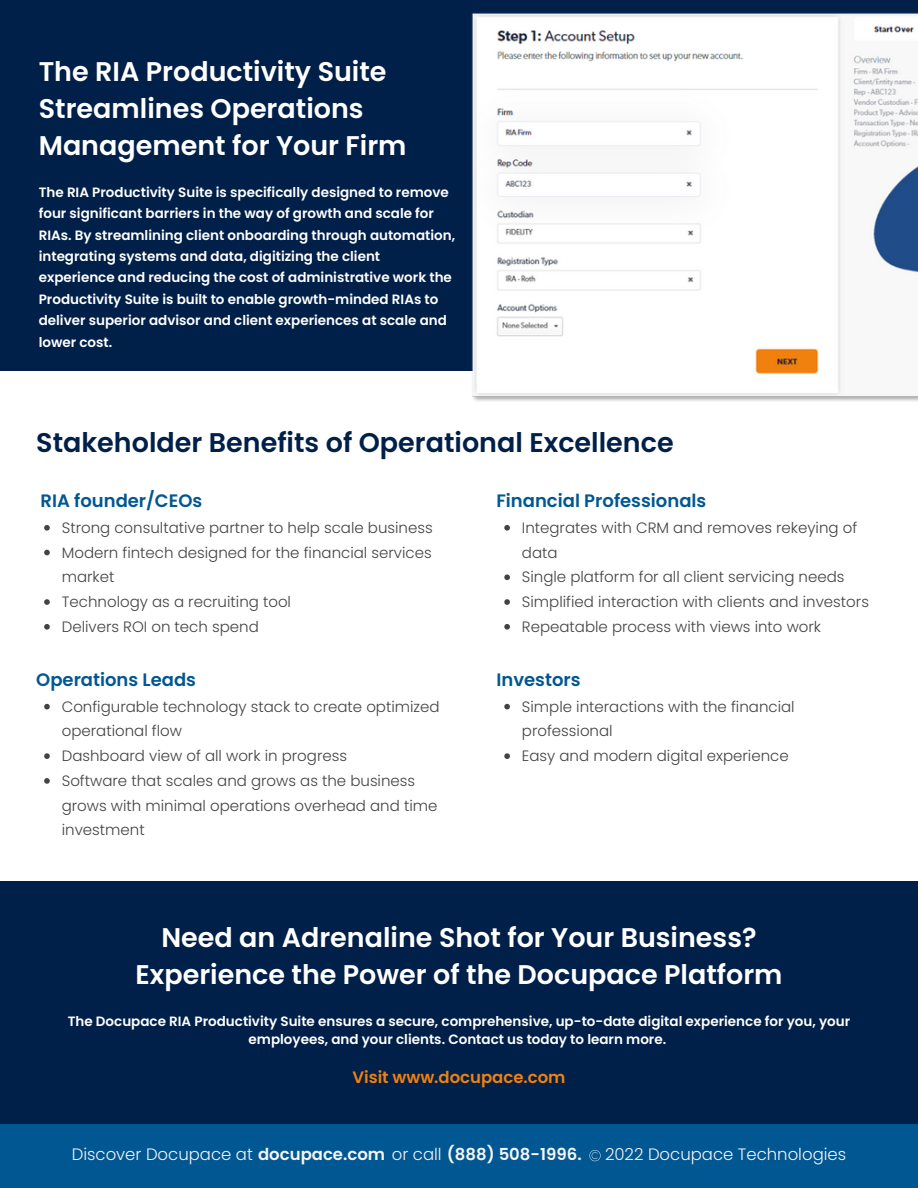
<style>
.page{position:relative;width:918px;height:1188px;background:#fff}
.page>*{position:absolute;margin:0;border:0;box-sizing:border-box;transform-origin:0 0}
.t1{font:600 27px/37.2px "Poppins";color:#fff}
.t2{font:600 27px "Poppins";color:#002049}
.t3{font:600 18px "Poppins";color:#015792}
.t4{font:600 16.5px "Poppins";color:#f6f4f5}
.t5{font:300 16.5px "Poppins";color:#f6f4f5}
.t6{font:600 16.5px "Poppins";color:#f0810e}
.t7{font:300 15px/24.8px "Poppins";color:#434343}
.t8{font:600 13.5px/21.3px "Poppins";color:#fff}
.s1{font-weight:300}
.s2{font-weight:300;color:#015792}
</style>
<div class="page">
<div style="left:0;top:1123px;width:918px;height:65px;background:#015792"></div>
<svg style="left:589px;top:1150px;width:12px;height:11px"></svg>
<div style="left:0;top:0;width:918px;height:370px;background:#002049"></div>
<div style="left:0;top:881px;width:918px;height:243px;background:#002049"></div>
<img style="left:470px;top:12px;width:448px;height:389px">
<svg style="left:44px;top:525px;width:6px;height:6px"></svg>
<svg style="left:44px;top:550px;width:6px;height:5px"></svg>
<svg style="left:44px;top:599px;width:6px;height:6px"></svg>
<svg style="left:44px;top:624px;width:6px;height:6px"></svg>
<svg style="left:44px;top:704px;width:6px;height:5px"></svg>
<svg style="left:44px;top:753px;width:6px;height:6px"></svg>
<svg style="left:44px;top:778px;width:6px;height:6px"></svg>
<svg style="left:504px;top:525px;width:6px;height:6px"></svg>
<svg style="left:504px;top:574px;width:6px;height:6px"></svg>
<svg style="left:504px;top:599px;width:6px;height:6px"></svg>
<svg style="left:504px;top:624px;width:6px;height:6px"></svg>
<svg style="left:504px;top:704px;width:6px;height:5px"></svg>
<svg style="left:504px;top:753px;width:6px;height:6px"></svg>
<h1 class="t1" style="left:39px;top:53px;width:369px">The RIA Productivity Suite<br>Streamlines Operations<br>Management for Your Firm</h1>
<p class="t8" style="left:39px;top:182px;width:418px">The RIA Productivity Suite is specifically designed to remove four significant barriers in the way of growth and scale for RIAs. By streamlining client onboarding through automation, integrating systems and data, digitizing the client experience and reducing the cost of administrative work the Productivity Suite is built to enable growth-minded RIAs to deliver superior advisor and client experiences at scale and lower cost.</p>
<h1 class="t2" style="left:36px;top:423px;width:639px">Stakeholder Benefits of Operational Excellence</h1>
<p class="t3" style="left:41px;top:488px;width:163px">RIA founder/CEOs</p>
<p class="t7" style="left:62px;top:515px;width:372px">Strong consultative partner to help scale business Modern fintech designed for the financial services market<br>Technology as a recruiting tool<br>Delivers ROI on tech spend</p>
<p class="t3" style="left:36px;top:667px;width:161px">Operations Leads</p>
<p class="t7" style="left:62px;top:694px;width:379px">Configurable technology stack to create optimized operational flow<br>Dashboard view of all work in progress<br>Software that scales and grows as the business grows with minimal operations overhead and time investment</p>
<p class="t3" style="left:496px;top:488px;width:211px">Financial Professionals</p>
<p class="t7" style="left:522px;top:515px;width:349px">Integrates with CRM and removes rekeying of data<br>Single platform for all client servicing needs Simplified interaction with clients and investors Repeatable process with views into work</p>
<p class="t3" style="left:496px;top:667px;width:86px">Investors</p>
<p class="t7" style="left:522px;top:694px;width:274px">Simple interactions with the financial professional<br>Easy and modern digital experience</p>
<h1 class="t1" style="left:135px;top:919px;width:649px;text-align:center">Need an Adrenaline Shot for Your Business?<br>Experience the Power of the Docupace Platform</h1>
<p class="t8" style="left:68px;top:1012px;width:784px;line-height:18px;text-align:center">The Docupace RIA Productivity Suite ensures a secure, comprehensive, up-to-date digital experience for you, your employees, and your clients. Contact us today to learn more.</p>
<p class="t6" style="left:352px;top:1066px;width:215px">Visit www.docupace.com</p>
<p class="t4" style="left:72px;top:1143px;width:511px"><span class="s1">D i s c o v e r D o c u p a c e a t</span> d<span class="s2">d</span>o<span class="s2">o</span>c<span class="s2">c</span>u<span class="s2">u</span>p<span class="s2">p</span>a<span class="s2">a</span>c<span class="s2">c</span>e<span class="s2">e</span>.<span class="s2">.</span>c<span class="s2">c</span>o<span class="s2">o</span>m<span class="s2">m</span> <span class="s1">o r c a l l</span> ( 8<span class="s2">8</span>8<span class="s2">8</span>8<span class="s2">)</span>) <span class="s2">5</span>5<span class="s2">0</span>0<span class="s2">8</span>8<span class="s2">-</span>-<span class="s2">1 9</span>1 9<span class="s2">9</span>9<span class="s2">6</span>6<span class="s1">.</span> .</p>
<p class="t5" style="left:605px;top:1143px;width:243px">2022 Docupace Technologies</p>
</div>
